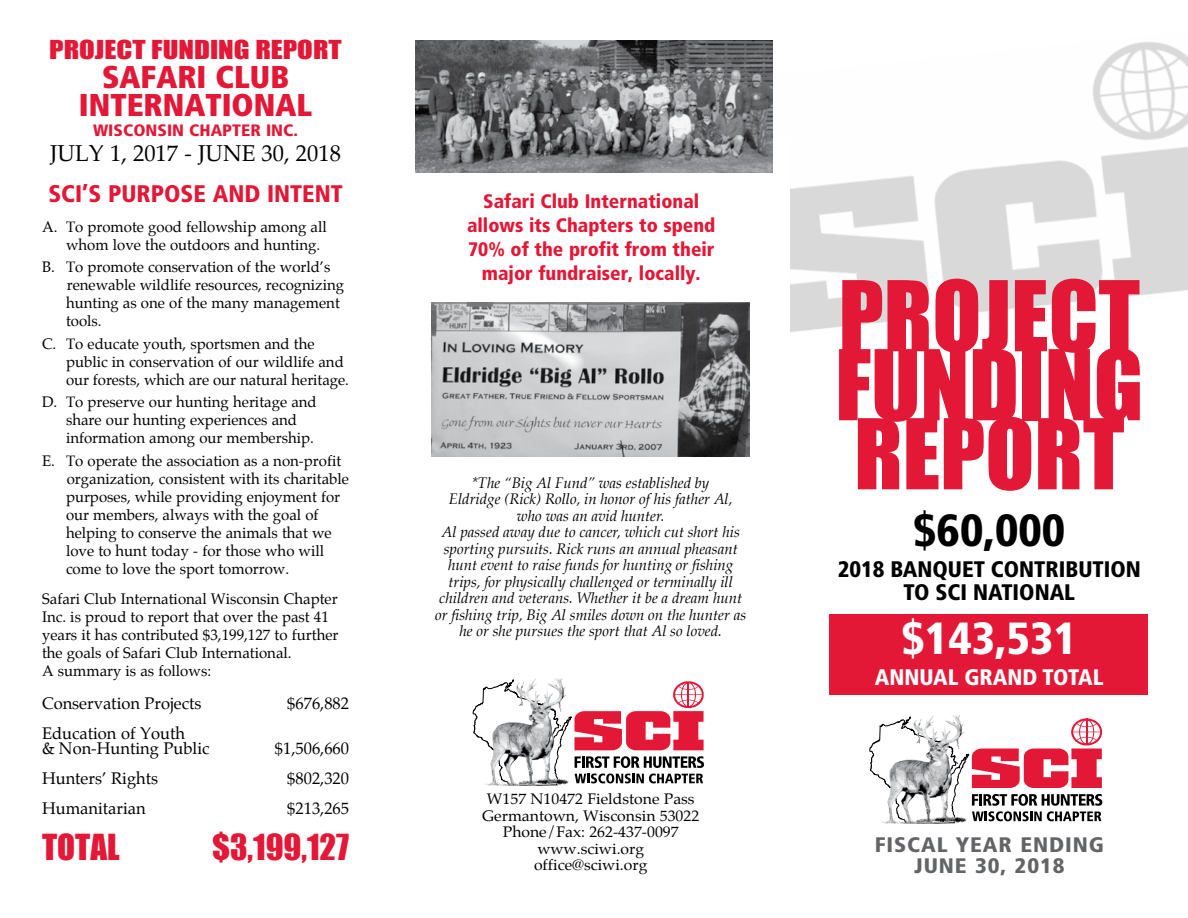
<style>
.page{position:relative;width:1188px;height:918px;background:#fff}
.page>*{position:absolute;margin:0;border:0;box-sizing:border-box;transform-origin:0 0}
.t1{font:90px/69px "Impact";color:#e31837;text-align:justify}
.t2{font:900 condensed 45px "Frutiger";color:#fff}
.t3{font:900 condensed 45px "Frutiger";color:#000}
.t4{font:33px "Impact";color:#e31837}
.t5{font:900 condensed 31.5px/28.5px "Frutiger";color:#e31837;text-align:center}
.t6{font:900 condensed 24px "Frutiger";color:#e31837}
.t7{font:24px "Impact";color:#e31837;scale:1.2 1}
.t8{font:900 condensed 22.5px/22.5px "Frutiger";color:#000;text-align:center}
.t9{font:22.5px "Palatino";color:#000}
.t10{font:900 condensed 22.5px "Frutiger";color:#fff}
.t11{font:900 condensed 21px/21px "Frutiger";letter-spacing:.04em;color:#636466;text-align:center;scale:1.08 1}
.t12{font:900 condensed 19.5px/24px "Frutiger";color:#e31837;text-align:center}
.t13{font:16.5px/15px "Palatino";color:#000}
.t14{font:900 condensed 16.5px "Frutiger";color:#e31837;scale:1.08 1}
.t15{font:15px/18px "Palatino";color:#000}
.t16{font:italic 15px/16.5px "Palatino";color:#000;text-align:center}
.t17{font:15px/16.5px "Palatino";color:#000;text-align:center;scale:1.05 1}
</style>
<div class="page">
<div style="left:829px;top:614px;width:319px;height:80px;background:#e31837"></div>
<img style="left:772px;top:40px;width:416px;height:292px">
<div style="left:758px;top:138px;width:31px;height:210px;background:#fff"></div>
<img style="left:416px;top:40px;width:356px;height:132px">
<svg style="left:472px;top:681px;width:233px;height:103px"></svg>
<img style="left:483px;top:678px;width:87px;height:108px">
<img style="left:432px;top:303px;width:318px;height:153px">
<svg style="left:869px;top:718px;width:234px;height:104px"></svg>
<img style="left:880px;top:715px;width:87px;height:109px">
<h3 class="t7" style="left:49px;top:35px;width:245px">PROJECT FUNDING REPORT</h3>
<h3 class="t5" style="left:79px;top:62px;width:235px">SAFARI CLUB<br>INTERNATIONAL</h3>
<p class="t14" style="left:93px;top:120px;width:191px">WISCONSIN CHAPTER INC.</p>
<h3 class="t9" style="left:50px;top:139px;width:292px">JULY 1, 2017 - JUNE 30, 2018</h3>
<h3 class="t6" style="left:48px;top:179px;width:296px">SCI’S PURPOSE AND INTENT</h3>
<p class="t15" style="left:66px;top:219px;width:262px;text-indent:-24px">A. To promote good fellowship among all whom love the outdoors and hunting.</p>
<p class="t15" style="left:66px;top:260px;width:280px;text-indent:-24px">B. To promote conservation of the world’s renewable wildlife resources, recognizing hunting as one of the many management tools.</p>
<p class="t15" style="left:66px;top:336px;width:284px;text-indent:-24px">C. To educate youth, sportsmen and the public in conservation of our wildlife and our forests, which are our natural heritage.</p>
<p class="t15" style="left:66px;top:395px;width:252px;text-indent:-24px">D. To preserve our hunting heritage and share our hunting experiences and information among our membership.</p>
<p class="t15" style="left:66px;top:453px;width:285px;text-indent:-24px">E. To operate the association as a non-profit organization, consistent with its charitable purposes, while providing enjoyment for our members, always with the goal of helping to conserve the animals that we love to hunt today - for those who will come to love the sport tomorrow.</p>
<p class="t15" style="left:42px;top:591px;width:298px">Safari Club International Wisconsin Chapter Inc. is proud to report that over the past 41 years it has contributed $3,199,127 to further the goals of Safari Club International.<br>A summary is as follows:</p>
<p class="t13" style="left:42px;top:697px;width:161px">Conservation Projects</p>
<p class="t13" style="left:287px;top:697px;width:63px">$676,882</p>
<p class="t13" style="left:42px;top:727px;width:169px">Education of Youth<br>&amp; Non-Hunting Public</p>
<p class="t13" style="left:275px;top:742px;width:76px">$1,506,660</p>
<p class="t13" style="left:42px;top:772px;width:118px">Hunters’ Rights</p>
<p class="t13" style="left:287px;top:772px;width:63px">$802,320</p>
<p class="t13" style="left:42px;top:802px;width:105px">Humanitarian</p>
<p class="t13" style="left:287px;top:802px;width:63px">$213,265</p>
<h3 class="t4" style="left:42px;top:826px;width:79px">TOTAL</h3>
<h3 class="t4" style="left:212px;top:826px;width:139px">$3,199,127</h3>
<h3 class="t12" style="left:467px;top:189px;width:250px">Safari Club International allows its Chapters to spend<br>70% of the profit from their major fundraiser, locally.</h3>
<p class="t16" style="left:435px;top:476px;width:312px">*The “Big Al Fund” was established by<br>Eldridge (Rick) Rollo, in honor of his father Al, who was an avid hunter.<br>Al passed away due to cancer, which cut short his sporting pursuits. Rick runs an annual pheasant hunt event to raise funds for hunting or fishing trips, for physically challenged or terminally ill children and veterans. Whether it be a dream hunt or fishing trip, Big Al smiles down on the hunter as he or she pursues the sport that Al so loved.</p>
<p class="t17" style="left:482px;top:792px;width:208px">W157 N10472 Fieldstone Pass<br>Germantown, Wisconsin 53022<br>Phone/Fax: 262-437-0097 www.sciwi.org office@sciwi.org</p>
<h1 class="t1" style="left:835px;top:281px;width:309px">PROJECT FUNDING REPORT</h1>
<h2 class="t3" style="left:913px;top:503px;width:154px">$60,000</h2>
<h3 class="t8" style="left:838px;top:558px;width:305px">2018 BANQUET CONTRIBUTION<br>TO SCI NATIONAL</h3>
<h2 class="t2" style="left:902px;top:611px;width:177px">$143,531</h2>
<h3 class="t10" style="left:875px;top:664px;width:230px">ANNUAL GRAND TOTAL</h3>
<h3 class="t11" style="left:875px;top:834px;width:214px">FISCAL YEAR ENDING<br>JUNE 30, 2018</h3>
</div>
